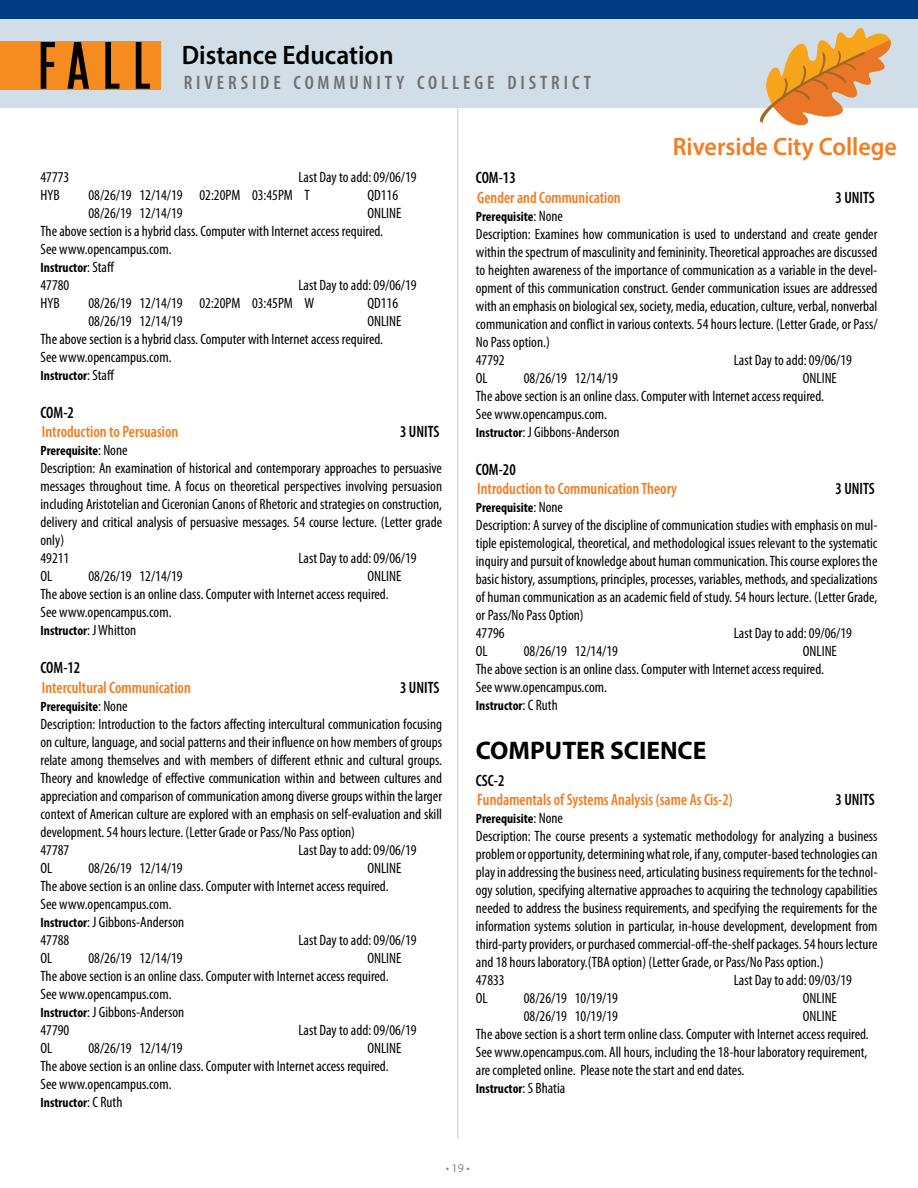
<style>
.page{position:relative;width:918px;height:1188px;background:#fff}
.page>*{position:absolute;margin:0;border:0;box-sizing:border-box;transform-origin:0 0}
.t1{font:600 26.85px "Myriad Pro";color:#000;scale:.95 1}
.t2{font:700 25.5px "Myriad Pro";color:#000}
.t3{font:600 25.2px "Myriad Pro";color:#f47b20;scale:.95 1}
.t4{font:600 condensed 19.5px "Myriad Pro";letter-spacing:.2em;color:#6f7073}
.t5{font:600 condensed 16.5px "Myriad Pro";color:#f47b20;scale:.95 1}
.t6{font:600 condensed 16.5px "Myriad Pro";color:#000;scale:.95 1}
.t7{font:condensed 15px/18px "Myriad Pro";color:#000}
.t8{font:700 condensed 13.5px "Myriad Pro";color:#000}
.t9{font:12px "Myriad Pro";color:#888a8c}
.s1{font-weight:400;font-size:15px}
.s2{font-weight:700;font-size:13.5px}
</style>
<div class="page">
<hr style="left:457px;top:84px;width:1px;height:1054px;background:#c7c8ca">
<div style="left:0;top:0;width:918px;height:108px;background:#d1dee7"></div>
<div style="left:0;top:0;width:918px;height:18px;background:#003c83"></div>
<svg style="left:760px;top:28px;width:131px;height:98px"></svg>
<div style="left:0;top:41px;width:160px;height:48px;background:#f68b1f"></div>
<svg style="left:41px;top:42px;width:109px;height:47px"></svg>
<h1 class="t1" style="left:182px;top:38px;width:225px">Distance Education</h1>
<h3 class="t4" style="left:184px;top:71px;width:409px">RIVERSIDE COMMUNITY COLLEGE DISTRICT</h3>
<h3 class="t3" style="left:673px;top:131px;width:237px">Riverside City College</h3>
<p class="t7" style="left:40px;top:168px;width:30px">47773</p>
<p class="t7" style="left:298px;top:168px;width:120px">Last Day to add: 09/06/19</p>
<p class="t7" style="left:40px;top:186px;width:21px">HYB</p>
<p class="t7" style="left:88px;top:186px;width:223px">08/26/19 12/14/19 02:20PM 03:45PM T</p>
<p class="t7" style="left:368px;top:186px;width:32px">QD116</p>
<p class="t7" style="left:88px;top:204px;width:96px">08/26/19 12/14/19</p>
<p class="t7" style="left:40px;top:204px;width:363px;text-indent:327px">ONLINE<br>The above section is a hybrid class. Computer with Internet access required.<br>See www.opencampus.com.</p>
<p class="t8" style="left:40px;top:259px;width:75px">Instructor<span class="s1">: Staff</span></p>
<p class="t7" style="left:41px;top:276px;width:30px">47780</p>
<p class="t7" style="left:299px;top:276px;width:120px">Last Day to add: 09/06/19</p>
<p class="t7" style="left:41px;top:294px;width:21px">HYB</p>
<p class="t7" style="left:89px;top:294px;width:227px">08/26/19 12/14/19 02:20PM 03:45PM W</p>
<p class="t7" style="left:368px;top:294px;width:32px">QD116</p>
<p class="t7" style="left:89px;top:312px;width:96px">08/26/19 12/14/19</p>
<p class="t7" style="left:41px;top:312px;width:363px;text-indent:327px">ONLINE<br>The above section is a hybrid class. Computer with Internet access required.<br>See www.opencampus.com.</p>
<p class="t8" style="left:40px;top:367px;width:75px">Instructor<span class="s1">: Staff</span></p>
<p class="t6" style="left:40px;top:402px;width:37px">COM-2</p>
<p class="t5" style="left:42px;top:422px;width:145px">Introduction to Persuasion</p>
<p class="t6" style="left:400px;top:422px;width:43px">3 UNITS</p>
<p class="t8" style="left:40px;top:443px;width:89px">Prerequisite<span class="s1">: None</span></p>
<p class="t7" style="left:41px;top:459px;width:403px">Description: An examination of historical and contemporary approaches to persuasive messages throughout time. A focus on theoretical perspectives involving persuasion including Aristotelian and Ciceronian Canons of Rhetoric and strategies on construction, delivery and critical analysis of persuasive messages. 54 course lecture. (Letter grade only)<br>49211</p>
<p class="t7" style="left:299px;top:549px;width:120px">Last Day to add: 09/06/19</p>
<p class="t7" style="left:41px;top:567px;width:363px;text-indent:327px">ONLINE<br>The above section is an online class. Computer with Internet access required.<br>See www.opencampus.com.</p>
<p class="t8" style="left:40px;top:623px;width:97px">Instructor<span class="s1">: J Whitton</span></p>
<p class="t6" style="left:40px;top:658px;width:43px">COM-12</p>
<p class="t5" style="left:42px;top:677px;width:158px">Intercultural Communication</p>
<p class="t6" style="left:400px;top:677px;width:43px">3 UNITS</p>
<p class="t8" style="left:40px;top:698px;width:89px">Prerequisite<span class="s1">: None</span></p>
<p class="t7" style="left:41px;top:715px;width:403px">Description: Introduction to the factors affecting intercultural communication focusing on culture, language, and social patterns and their influence on how members of groups relate among themselves and with members of different ethnic and cultural groups.<br>Theory and knowledge of effective communication within and between cultures and appreciation and comparison of communication among diverse groups within the larger context of American culture are explored with an emphasis on self-evaluation and skill development. 54 hours lecture. (Letter Grade or Pass/No Pass option)<br>47787</p>
<p class="t7" style="left:41px;top:567px;width:13px">OL</p>
<p class="t7" style="left:89px;top:567px;width:96px">08/26/19 12/14/19</p>
<p class="t7" style="left:299px;top:841px;width:120px">Last Day to add: 09/06/19</p>
<p class="t7" style="left:40px;top:859px;width:363px;text-indent:327px">ONLINE<br>The above section is an online class. Computer with Internet access required.<br>See www.opencampus.com.<br><span class="s2">Instructor</span>: J Gibbons-Anderson<br>47788</p>
<p class="t7" style="left:41px;top:859px;width:13px">OL</p>
<p class="t7" style="left:89px;top:859px;width:96px">08/26/19 12/14/19</p>
<p class="t7" style="left:299px;top:931px;width:120px">Last Day to add: 09/06/19</p>
<p class="t7" style="left:40px;top:949px;width:363px;text-indent:327px">ONLINE<br>The above section is an online class. Computer with Internet access required.<br>See www.opencampus.com.<br><span class="s2">Instructor</span>: J Gibbons-Anderson<br>47790</p>
<p class="t7" style="left:41px;top:949px;width:13px">OL</p>
<p class="t7" style="left:89px;top:949px;width:96px">08/26/19 12/14/19</p>
<p class="t7" style="left:299px;top:1021px;width:120px">Last Day to add: 09/06/19</p>
<p class="t7" style="left:41px;top:1039px;width:363px;text-indent:327px">ONLINE<br>The above section is an online class. Computer with Internet access required.<br>See www.opencampus.com.</p>
<p class="t8" style="left:40px;top:1094px;width:83px">Instructor<span class="s1">: C Ruth</span></p>
<p class="t7" style="left:41px;top:1039px;width:13px">OL</p>
<p class="t7" style="left:89px;top:1039px;width:96px">08/26/19 12/14/19</p>
<p class="t6" style="left:476px;top:167px;width:43px">COM-13</p>
<p class="t5" style="left:477px;top:187px;width:152px">Gender and Communication</p>
<p class="t6" style="left:835px;top:187px;width:43px">3 UNITS</p>
<p class="t8" style="left:476px;top:208px;width:89px">Prerequisite<span class="s1">: None</span></p>
<p class="t7" style="left:476px;top:225px;width:403px">Description: Examines how communication is used to understand and create gender within the spectrum of masculinity and femininity. Theoretical approaches are discussed to heighten awareness of the importance of communication as a variable in the devel&shy;opment of this communication construct. Gender communication issues are addressed with an emphasis on biological sex, society, media, education, culture, verbal, nonverbal communication and conflict in various contexts. 54 hours lecture. (Letter Grade, or Pass/ No Pass option.)<br>47792</p>
<p class="t7" style="left:734px;top:351px;width:120px">Last Day to add: 09/06/19</p>
<p class="t7" style="left:476px;top:369px;width:363px;text-indent:327px">ONLINE The above section is an online class. Computer with Internet access required.<br>See www.opencampus.com.<br><span class="s2">Instructor</span>: J Gibbons-Anderson</p>
<p class="t6" style="left:476px;top:459px;width:43px">COM-20</p>
<p class="t5" style="left:477px;top:479px;width:212px">Introduction to Communication Theory</p>
<p class="t6" style="left:835px;top:479px;width:43px">3 UNITS</p>
<p class="t8" style="left:476px;top:499px;width:89px">Prerequisite<span class="s1">: None</span></p>
<p class="t7" style="left:476px;top:516px;width:403px">Description: A survey of the discipline of communication studies with emphasis on mul&shy;tiple epistemological, theoretical, and methodological issues relevant to the systematic inquiry and pursuit of knowledge about human communication. This course explores the basic history, assumptions, principles, processes, variables, methods, and specializations of human communication as an academic field of study. 54 hours lecture. (Letter Grade, or Pass/No Pass Option)<br>47796</p>
<p class="t7" style="left:476px;top:369px;width:13px">OL</p>
<p class="t7" style="left:524px;top:369px;width:96px">08/26/19 12/14/19</p>
<p class="t7" style="left:734px;top:624px;width:120px">Last Day to add: 09/06/19</p>
<p class="t7" style="left:476px;top:642px;width:363px;text-indent:327px">ONLINE<br>The above section is an online class. Computer with Internet access required.<br>See www.opencampus.com.</p>
<p class="t8" style="left:476px;top:697px;width:83px">Instructor<span class="s1">: C Ruth</span></p>
<h2 class="t2" style="left:476px;top:734px;width:232px">COMPUTER SCIENCE</h2>
<p class="t6" style="left:476px;top:770px;width:32px">CSC-2</p>
<p class="t5" style="left:477px;top:790px;width:270px">Fundamentals of Systems Analysis (same As Cis-2)</p>
<p class="t6" style="left:835px;top:790px;width:43px">3 UNITS</p>
<p class="t8" style="left:476px;top:810px;width:89px">Prerequisite<span class="s1">: None</span></p>
<p class="t7" style="left:476px;top:827px;width:403px">Description: The course presents a systematic methodology for analyzing a business problem or opportunity, determining what role, if any, computer-based technologies can play in addressing the business need, articulating business requirements for the technol&shy;ogy solution, specifying alternative approaches to acquiring the technology capabilities needed to address the business requirements, and specifying the requirements for the information systems solution in particular, in-house development, development from third-party providers, or purchased commercial-off-the-shelf packages. 54 hours lecture and 18 hours laboratory.(TBA option) (Letter Grade, or Pass/No Pass option.)<br>47833</p>
<p class="t7" style="left:476px;top:642px;width:13px">OL</p>
<p class="t7" style="left:524px;top:642px;width:96px">08/26/19 12/14/19</p>
<p class="t7" style="left:734px;top:971px;width:120px">Last Day to add: 09/03/19</p>
<p class="t7" style="left:476px;top:989px;width:13px">OL</p>
<p class="t7" style="left:524px;top:989px;width:96px">08/26/19 10/19/19</p>
<p class="t7" style="left:803px;top:989px;width:36px">ONLINE</p>
<p class="t7" style="left:524px;top:1007px;width:96px">08/26/19 10/19/19</p>
<p class="t7" style="left:476px;top:1007px;width:395px;text-indent:327px">ONLINE<br>The above section is a short term online class. Computer with Internet access required.<br>See www.opencampus.com. All hours, including the 18-hour laboratory requirement, are completed online. Please note the start and end dates.</p>
<p class="t8" style="left:476px;top:1080px;width:91px">Instructor<span class="s1">: S Bhatia</span></p>
<p class="t9" style="left:446px;top:1160px;width:26px">• 19 •</p>
</div>
